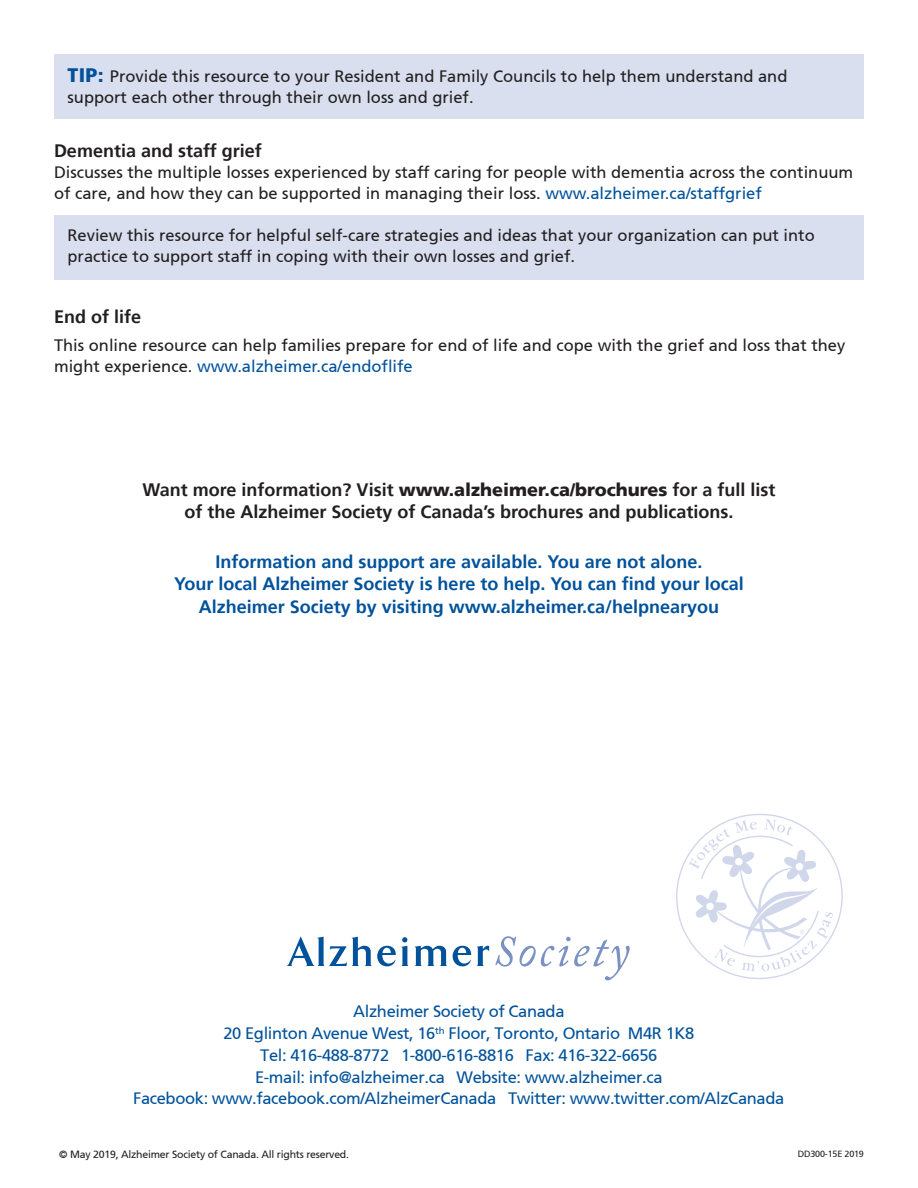
<style>
.page{position:relative;width:918px;height:1188px;background:#fff}
.page>*{position:absolute;margin:0;border:0;box-sizing:border-box;transform-origin:0 0}
.t1{font:700 18px/22.5px "Frutiger 65";color:#01529b;text-align:center}
.t2{font:700 18px/22.5px "Frutiger 65";color:#231f20;text-align:center}
.t3{font:16.5px/21px "Frutiger 55 Roman";color:#231f20}
.t4{font:16.5px/21.8px "Frutiger 55 Roman";letter-spacing:-.02em;color:#01529b;text-align:center}
.t5{font:10.5px "Frutiger 55 Roman";letter-spacing:-.02em;color:#231f20}
.t6{font:9px "Frutiger 55 Roman";letter-spacing:-.02em;color:#231f20}
.s1{font-family:"Frutiger 75";font-weight:900;font-size:19.5px;color:#01529b}
.s2{color:#01529b}
.s3{font-family:"Frutiger 75";font-weight:900}
</style>
<div class="page">
<div style="left:54px;top:54px;width:810px;height:65px;background:#d9dfef"></div>
<div style="left:54px;top:215px;width:810px;height:65px;background:#d9dfef"></div>
<svg style="left:676px;top:814px;width:167px;height:165px"></svg>
<svg style="left:287px;top:936px;width:160px;height:30px"></svg>
<svg style="left:453px;top:946px;width:36px;height:20px"></svg>
<svg style="left:495px;top:936px;width:135px;height:44px"></svg>
<p class="t3" style="left:68px;top:66px;width:721px"><span class="s1">TIP:</span> Provide this resource to your Resident and Family Councils to help them understand and support each other through their own loss and grief.</p>
<p class="t2" style="left:54px;top:140px;width:209px">Dementia and staff grief</p>
<p class="t3" style="left:54px;top:162px;width:801px">Discusses the multiple losses experienced by staff caring for people with dementia across the continuum of care, and how they can be supported in managing their loss. <span class="s2">www.alzheimer.ca/staffgrief</span></p>
<p class="t3" style="left:68px;top:225px;width:749px">Review this resource for helpful self-care strategies and ideas that your organization can put into practice to support staff in coping with their own losses and grief.</p>
<p class="t2" style="left:54px;top:306px;width:89px">End of life</p>
<p class="t3" style="left:54px;top:335px;width:793px">This online resource can help families prepare for end of life and cope with the grief and loss that they might experience. <span class="s2">www.alzheimer.ca/endoflife</span></p>
<p class="t2" style="left:142px;top:478px;width:635px">Want more information? Visit <span class="s3">www.alzheimer.ca/brochures</span> for a full list of the Alzheimer Society of Canada’s brochures and publications.</p>
<p class="t1" style="left:174px;top:550px;width:571px">Information and support are available. You are not alone.<br>Your local Alzheimer Society is here to help. You can find your local<br>Alzheimer Society by visiting www.alzheimer.ca/helpnearyou</p>
<p class="t4" style="left:353px;top:1001px;width:213px">Alzheimer Society of Canada</p>
<p class="t4" style="left:223px;top:1023px;width:472px">20 Eglinton Avenue West, 16<sup>th</sup> Floor, Toronto, Ontario M4R 1K8</p>
<p class="t4" style="left:260px;top:1044px;width:399px">Tel: 416-488-8772 1-800-616-8816 Fax: 416-322-6656</p>
<p class="t4" style="left:133px;top:1066px;width:653px">E-mail: info@alzheimer.ca Website: www.alzheimer.ca<br>Facebook: www.facebook.com/AlzheimerCanada Twitter: www.twitter.com/AlzCanada</p>
<p class="t5" style="left:59px;top:1149px;width:291px">© May 2019, Alzheimer Society of Canada. All rights reserved.</p>
<p class="t6" style="left:798px;top:1149px;width:68px">DD300-15E 2019</p>
</div>
